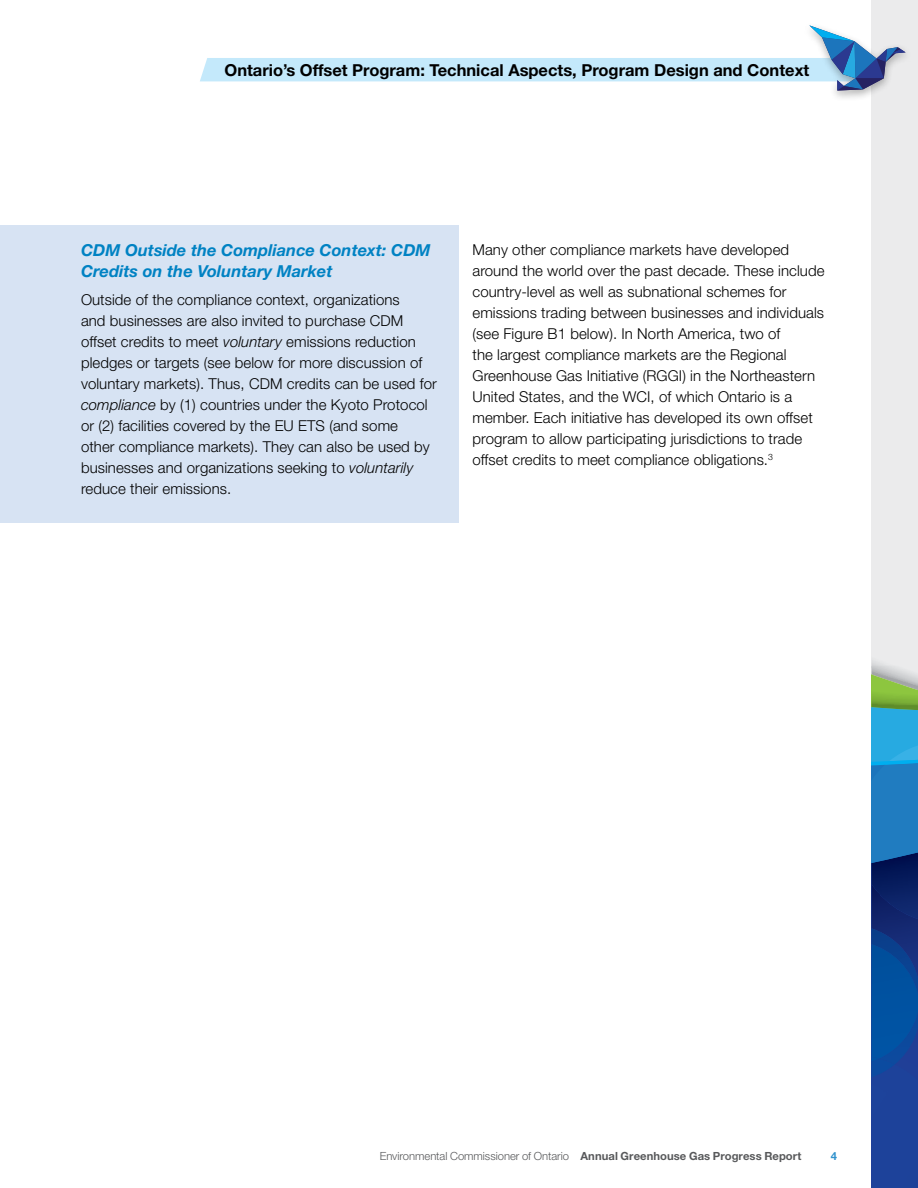
<style>
.page{position:relative;width:918px;height:1188px;background:#fff}
.page>*{position:absolute;margin:0;border:0;box-sizing:border-box;transform-origin:0 0}
.t1{font:700 16.5px "Helvetica Neue";color:#000}
.t2{font:italic 700 16.5px/21px "Helvetica Neue";color:#0082c3}
.t3{font:300 15px/21px "Helvetica Neue";letter-spacing:.005em;color:#000}
.t4{font:300 11.25px "Helvetica Neue";letter-spacing:-.005em;color:#58595b}
.t5{font:700 11.25px "Helvetica Neue";color:#3092cd}
.s1{font-style:italic}
.s2{font-weight:700}
</style>
<div class="page">
<div style="left:0;top:226px;width:459px;height:297px;background:#d7e3f3"></div>
<div style="left:872px;top:0;width:46px;height:1188px;background:#ebebec"></div>
<svg style="left:872px;top:660px;width:46px;height:528px;background:#22609e"></svg>
<div style="left:803px;top:22px;width:109px;height:80px;background:#000;opacity:.3"></div>
<svg style="left:200px;top:25px;width:706px;height:66px"></svg>
<p class="t1" style="left:225px;top:59px;width:586px">Ontario’s Offset Program: Technical Aspects, Program Design and Context</p>
<p class="t2" style="left:81px;top:239px;width:351px">CDM Outside the Compliance Context: CDM<br>Credits on the Voluntary Market</p>
<p class="t3" style="left:81px;top:288px;width:357px">Outside of the compliance context, organizations<br>and businesses are also invited to purchase CDM offset credits to meet <span class="s1">voluntary</span> emissions reduction pledges or targets (see below for more discussion of voluntary markets). Thus, CDM credits can be used for <span class="s1">compliance</span> by (1) countries under the Kyoto Protocol or (2) facilities covered by the EU ETS (and some<br>other compliance markets). They can also be used by businesses and organizations seeking to <span class="s1">voluntarily </span>reduce their emissions.</p>
<p class="t3" style="left:472px;top:239px;width:354px">Many other compliance markets have developed around the world over the past decade. These include country-level as well as subnational schemes for emissions trading between businesses and individuals (see Figure B1 below). In North America, two of<br>the largest compliance markets are the Regional Greenhouse Gas Initiative (RGGI) in the Northeastern United States, and the WCI, of which Ontario is a member. Each initiative has developed its own offset program to allow participating jurisdictions to trade offset credits to meet compliance obligations.<sup>3</sup></p>
<p class="t4" style="left:380px;top:1149px;width:423px">Environmental Commissioner of Ontario <span class="s2">Annual Greenhouse Gas Progress Report</span></p>
<p class="t5" style="left:831px;top:1149px;width:8px">4</p>
</div>
